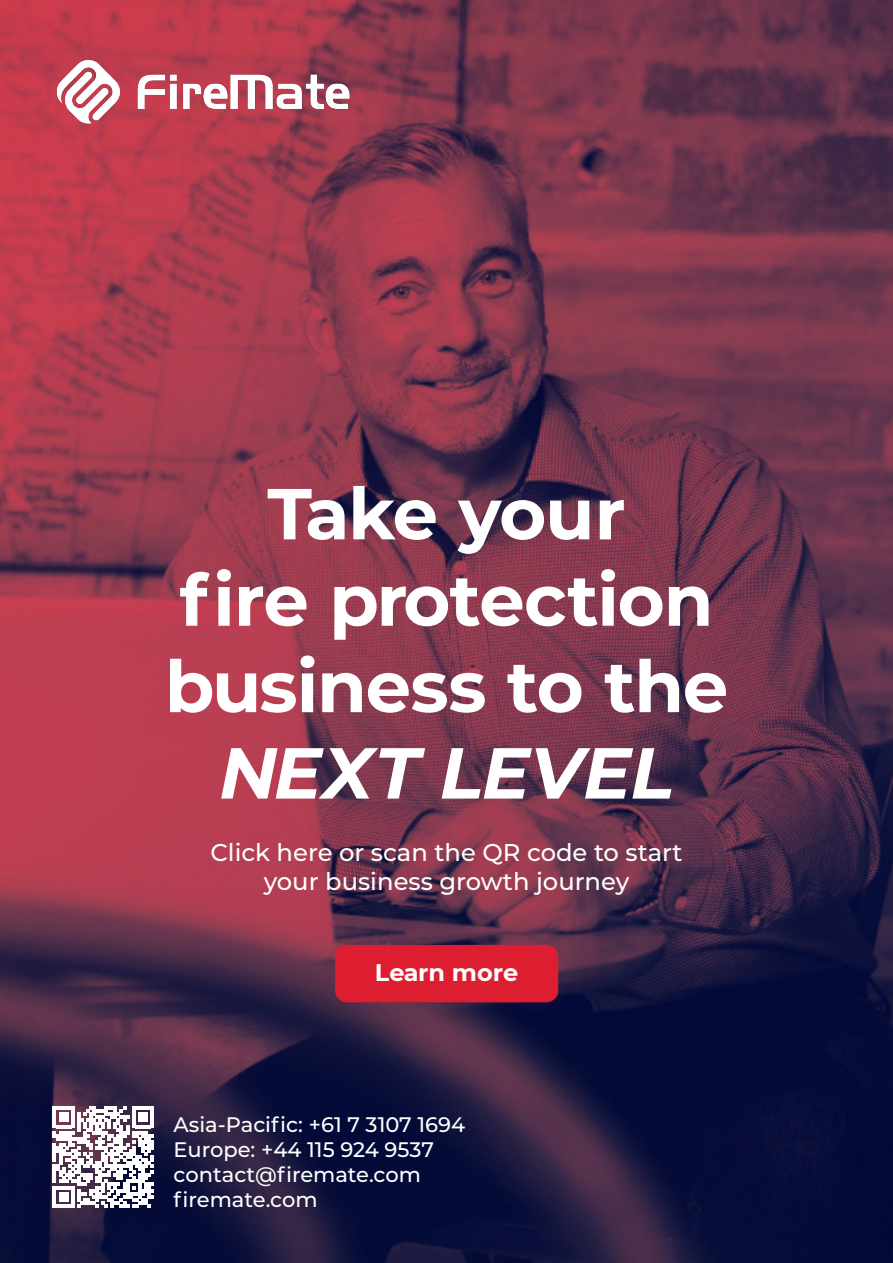
<style>
.page{position:relative;width:893px;height:1263px;background:#fff}
.page>*{position:absolute;margin:0;border:0;box-sizing:border-box;transform-origin:0 0}
.t1{font:700 72px/86.4px "Montserrat";letter-spacing:-.02em;color:#fff;text-align:center}
.t2{font:italic 700 72px "Montserrat";letter-spacing:-.01em;color:#fff}
.t3{font:500 24.3px/29.1px "Montserrat";color:#fff;text-align:center}
.t4{font:700 24px "Montserrat";letter-spacing:-.005em;color:#fff}
.t5{font:500 21px/25.2px "Montserrat";color:#fff}
</style>
<div class="page">
<img style="left:0;top:0;width:893px;height:1263px">
<img style="left:54px;top:54px;width:297px;height:74px">
<svg style="left:53px;top:1107px;width:100px;height:100px"></svg>
<div style="left:335px;top:945px;width:223px;height:57px;background:#dc1e30;border-radius:12px"></div>
<h1 class="t1" style="left:165px;top:467px;width:565px">Take your<br>fire protection business to the</h1>
<h1 class="t2" style="left:219px;top:721px;width:456px">NEXT LEVEL</h1>
<p class="t3" style="left:210px;top:837px;width:474px">Click here or scan the QR code to start your business growth journey</p>
<p class="t4" style="left:375px;top:955px;width:145px">Learn more</p>
<p class="t5" style="left:174px;top:1111px;width:293px">Asia-Pacific: +61 7 3107 1694<br>Europe: +44 115 924 9537 contact@firemate.com firemate.com</p>
</div>
